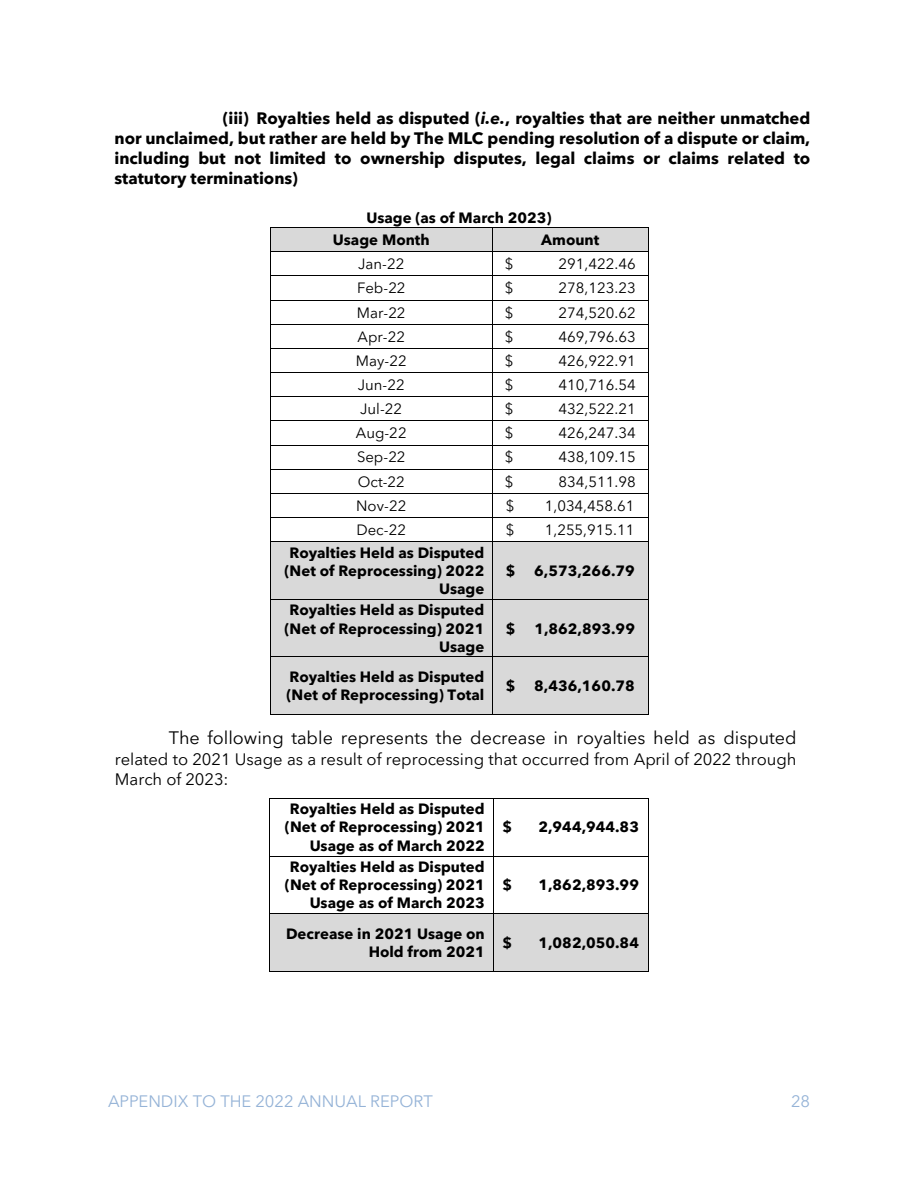
<style>
.page{position:relative;width:918px;height:1188px;background:#fff}
.page>*{position:absolute;margin:0;border:0;box-sizing:border-box;transform-origin:0 0}
.t1{font:18px "Avenir Next LT Pro";color:#000}
.t2{font:700 16.5px/20.1px "Avenir Next LT Pro";color:#000;text-align:justify}
.t3{font:16.5px/20px "Avenir Next LT Pro";color:#000}
.t4{font:16.5px "Avenir Next LT Pro";letter-spacing:-.005em;color:#95b3d7}
.t5{font:700 15px/18.1px "Avenir Next LT Pro";color:#000;text-align:right}
.t6{font:15px "Avenir Next LT Pro";color:#000}
.s1{font-style:italic}
</style>
<div class="page">
<div style="left:270px;top:228px;width:222px;height:23px;background:#d9d9d9"></div>
<div style="left:493px;top:228px;width:155px;height:23px;background:#d9d9d9"></div>
<hr style="left:271px;top:227px;width:222px;height:1px;background:#000">
<hr style="left:493px;top:227px;width:155px;height:1px;background:#000">
<hr style="left:270px;top:251px;width:223px;height:1px;background:#000">
<hr style="left:493px;top:251px;width:155px;height:1px;background:#000">
<hr style="left:270px;top:276px;width:223px;height:1px;background:#000">
<hr style="left:493px;top:276px;width:155px;height:1px;background:#000">
<hr style="left:270px;top:300px;width:223px;height:1px;background:#000">
<hr style="left:493px;top:300px;width:155px;height:1px;background:#000">
<hr style="left:270px;top:324px;width:223px;height:1px;background:#000">
<hr style="left:493px;top:324px;width:155px;height:1px;background:#000">
<hr style="left:270px;top:348px;width:223px;height:1px;background:#000">
<hr style="left:493px;top:348px;width:155px;height:1px;background:#000">
<hr style="left:270px;top:372px;width:223px;height:1px;background:#000">
<hr style="left:493px;top:372px;width:155px;height:1px;background:#000">
<hr style="left:270px;top:396px;width:223px;height:1px;background:#000">
<hr style="left:493px;top:396px;width:155px;height:1px;background:#000">
<hr style="left:270px;top:421px;width:223px;height:1px;background:#000">
<hr style="left:493px;top:421px;width:155px;height:1px;background:#000">
<hr style="left:270px;top:445px;width:223px;height:1px;background:#000">
<hr style="left:493px;top:445px;width:155px;height:1px;background:#000">
<hr style="left:270px;top:469px;width:223px;height:1px;background:#000">
<hr style="left:493px;top:469px;width:155px;height:1px;background:#000">
<hr style="left:270px;top:493px;width:223px;height:1px;background:#000">
<hr style="left:493px;top:493px;width:155px;height:1px;background:#000">
<hr style="left:270px;top:517px;width:223px;height:1px;background:#000">
<hr style="left:493px;top:517px;width:155px;height:1px;background:#000">
<div style="left:270px;top:542px;width:222px;height:57px;background:#d9d9d9"></div>
<div style="left:493px;top:542px;width:155px;height:57px;background:#d9d9d9"></div>
<svg style="left:270px;top:227px;width:1px;height:314px"></svg>
<hr style="left:270px;top:541px;width:223px;height:1px;background:#000">
<hr style="left:493px;top:541px;width:155px;height:1px;background:#000">
<svg style="left:648px;top:227px;width:1px;height:315px"></svg>
<hr style="left:270px;top:542px;width:1px;height:57px;background:#000">
<hr style="left:493px;top:542px;width:1px;height:57px;background:#000">
<hr style="left:648px;top:542px;width:1px;height:57px;background:#000">
<div style="left:270px;top:600px;width:222px;height:57px;background:#d9d9d9"></div>
<div style="left:493px;top:600px;width:155px;height:57px;background:#d9d9d9"></div>
<hr style="left:270px;top:599px;width:223px;height:1px;background:#000">
<hr style="left:493px;top:599px;width:155px;height:1px;background:#000">
<hr style="left:270px;top:600px;width:1px;height:57px;background:#000">
<hr style="left:493px;top:600px;width:1px;height:57px;background:#000">
<hr style="left:648px;top:600px;width:1px;height:57px;background:#000">
<div style="left:270px;top:657px;width:222px;height:57px;background:#d9d9d9"></div>
<div style="left:493px;top:657px;width:155px;height:57px;background:#d9d9d9"></div>
<hr style="left:270px;top:657px;width:223px;height:1px;background:#000">
<hr style="left:493px;top:657px;width:155px;height:1px;background:#000">
<hr style="left:270px;top:657px;width:1px;height:57px;background:#000">
<hr style="left:270px;top:714px;width:223px;height:1px;background:#000">
<hr style="left:493px;top:657px;width:1px;height:57px;background:#000">
<hr style="left:493px;top:714px;width:155px;height:1px;background:#000">
<hr style="left:648px;top:657px;width:1px;height:57px;background:#000">
<hr style="left:270px;top:798px;width:223px;height:1px;background:#000">
<hr style="left:493px;top:798px;width:155px;height:1px;background:#000">
<hr style="left:269px;top:799px;width:1px;height:57px;background:#000">
<hr style="left:493px;top:799px;width:1px;height:57px;background:#000">
<hr style="left:648px;top:799px;width:1px;height:57px;background:#000">
<hr style="left:270px;top:856px;width:223px;height:1px;background:#000">
<hr style="left:493px;top:856px;width:155px;height:1px;background:#000">
<hr style="left:269px;top:856px;width:1px;height:57px;background:#000">
<hr style="left:493px;top:856px;width:1px;height:57px;background:#000">
<hr style="left:648px;top:856px;width:1px;height:57px;background:#000">
<div style="left:270px;top:914px;width:223px;height:57px;background:#d9d9d9"></div>
<div style="left:493px;top:914px;width:155px;height:57px;background:#d9d9d9"></div>
<hr style="left:270px;top:913px;width:223px;height:1px;background:#000">
<hr style="left:493px;top:913px;width:155px;height:1px;background:#000">
<hr style="left:269px;top:914px;width:1px;height:57px;background:#000">
<hr style="left:270px;top:971px;width:223px;height:1px;background:#000">
<hr style="left:493px;top:914px;width:1px;height:57px;background:#000">
<hr style="left:493px;top:971px;width:155px;height:1px;background:#000">
<hr style="left:648px;top:914px;width:1px;height:57px;background:#000">
<h4 class="t2" style="left:115px;top:108px;width:697px;text-indent:108px">(iii) Royalties held as disputed (<span class="s1">i.e.</span>, royalties that are neither unmatched nor unclaimed, but rather are held by The MLC pending resolution of a dispute or claim, including but not limited to ownership disputes, legal claims or claims related to statutory terminations)</h4>
<p class="t5" style="left:366px;top:209px;width:187px">Usage (as of March 2023)</p>
<p class="t5" style="left:333px;top:231px;width:98px">Usage Month</p>
<p class="t5" style="left:541px;top:231px;width:60px">Amount</p>
<p class="t6" style="left:358px;top:255px;width:48px">Jan-22</p>
<p class="t6" style="left:505px;top:255px;width:10px">$</p>
<p class="t6" style="left:559px;top:255px;width:79px">291,422.46</p>
<p class="t6" style="left:357px;top:279px;width:50px">Feb-22</p>
<p class="t6" style="left:505px;top:279px;width:10px">$</p>
<p class="t6" style="left:559px;top:279px;width:79px">278,123.23</p>
<p class="t6" style="left:357px;top:303px;width:50px">Mar-22</p>
<p class="t6" style="left:505px;top:303px;width:10px">$</p>
<p class="t6" style="left:559px;top:303px;width:79px">274,520.62</p>
<p class="t6" style="left:358px;top:327px;width:49px">Apr-22</p>
<p class="t6" style="left:505px;top:327px;width:10px">$</p>
<p class="t6" style="left:559px;top:327px;width:79px">469,796.63</p>
<p class="t6" style="left:356px;top:351px;width:52px">May-22</p>
<p class="t6" style="left:505px;top:351px;width:10px">$</p>
<p class="t6" style="left:559px;top:351px;width:79px">426,922.91</p>
<p class="t6" style="left:358px;top:376px;width:48px">Jun-22</p>
<p class="t6" style="left:505px;top:376px;width:10px">$</p>
<p class="t6" style="left:559px;top:376px;width:79px">410,716.54</p>
<p class="t6" style="left:360px;top:400px;width:43px">Jul-22</p>
<p class="t6" style="left:505px;top:400px;width:10px">$</p>
<p class="t6" style="left:559px;top:400px;width:79px">432,522.21</p>
<p class="t6" style="left:356px;top:424px;width:52px">Aug-22</p>
<p class="t6" style="left:505px;top:424px;width:10px">$</p>
<p class="t6" style="left:559px;top:424px;width:79px">426,247.34</p>
<p class="t6" style="left:357px;top:448px;width:50px">Sep-22</p>
<p class="t6" style="left:505px;top:448px;width:10px">$</p>
<p class="t6" style="left:559px;top:448px;width:79px">438,109.15</p>
<p class="t6" style="left:358px;top:472px;width:49px">Oct-22</p>
<p class="t6" style="left:505px;top:472px;width:10px">$</p>
<p class="t6" style="left:559px;top:472px;width:79px">834,511.98</p>
<p class="t6" style="left:356px;top:496px;width:52px">Nov-22</p>
<p class="t6" style="left:506px;top:496px;width:10px">$</p>
<p class="t6" style="left:545px;top:496px;width:91px">1,034,458.61</p>
<p class="t6" style="left:356px;top:520px;width:51px">Dec-22</p>
<p class="t6" style="left:506px;top:520px;width:10px">$</p>
<p class="t6" style="left:545px;top:520px;width:91px">1,255,915.11</p>
<p class="t5" style="left:285px;top:543px;width:201px">Royalties Held as Disputed (Net of Reprocessing) 2022<br>Usage</p>
<p class="t5" style="left:506px;top:561px;width:11px">$</p>
<p class="t5" style="left:534px;top:561px;width:102px">6,573,266.79</p>
<p class="t5" style="left:285px;top:601px;width:201px">Royalties Held as Disputed (Net of Reprocessing) 2021<br>Usage</p>
<p class="t5" style="left:506px;top:619px;width:11px">$</p>
<p class="t5" style="left:534px;top:619px;width:102px">1,862,893.99</p>
<p class="t5" style="left:287px;top:668px;width:199px;text-align:left">Royalties Held as Disputed (Net of Reprocessing) Total</p>
<p class="t5" style="left:506px;top:677px;width:11px">$</p>
<p class="t5" style="left:534px;top:677px;width:102px">8,436,160.78</p>
<p class="t1" style="left:169px;top:727px;width:629px">The following table represents the decrease in royalties held as disputed</p>
<p class="t3" style="left:115px;top:749px;width:683px">related to 2021 Usage as a result of reprocessing that occurred from April of 2022 through<br>March of 2023:</p>
<p class="t5" style="left:285px;top:800px;width:201px">Royalties Held as Disputed (Net of Reprocessing) 2021<br>Usage as of March 2022</p>
<p class="t5" style="left:502px;top:818px;width:11px">$</p>
<p class="t5" style="left:539px;top:818px;width:102px">2,944,944.83</p>
<p class="t5" style="left:285px;top:857px;width:201px">Royalties Held as Disputed (Net of Reprocessing) 2021<br>Usage as of March 2023</p>
<p class="t5" style="left:502px;top:876px;width:11px">$</p>
<p class="t5" style="left:539px;top:876px;width:102px">1,862,893.99</p>
<p class="t5" style="left:286px;top:924px;width:200px">Decrease in 2021 Usage on<br>Hold from 2021</p>
<p class="t5" style="left:502px;top:933px;width:11px">$</p>
<p class="t5" style="left:539px;top:933px;width:102px">1,082,050.84</p>
<p class="t4" style="left:108px;top:1091px;width:326px">APPENDIX TO THE 2022 ANNUAL REPORT</p>
<p class="t4" style="left:791px;top:1091px;width:21px">28</p>
</div>
